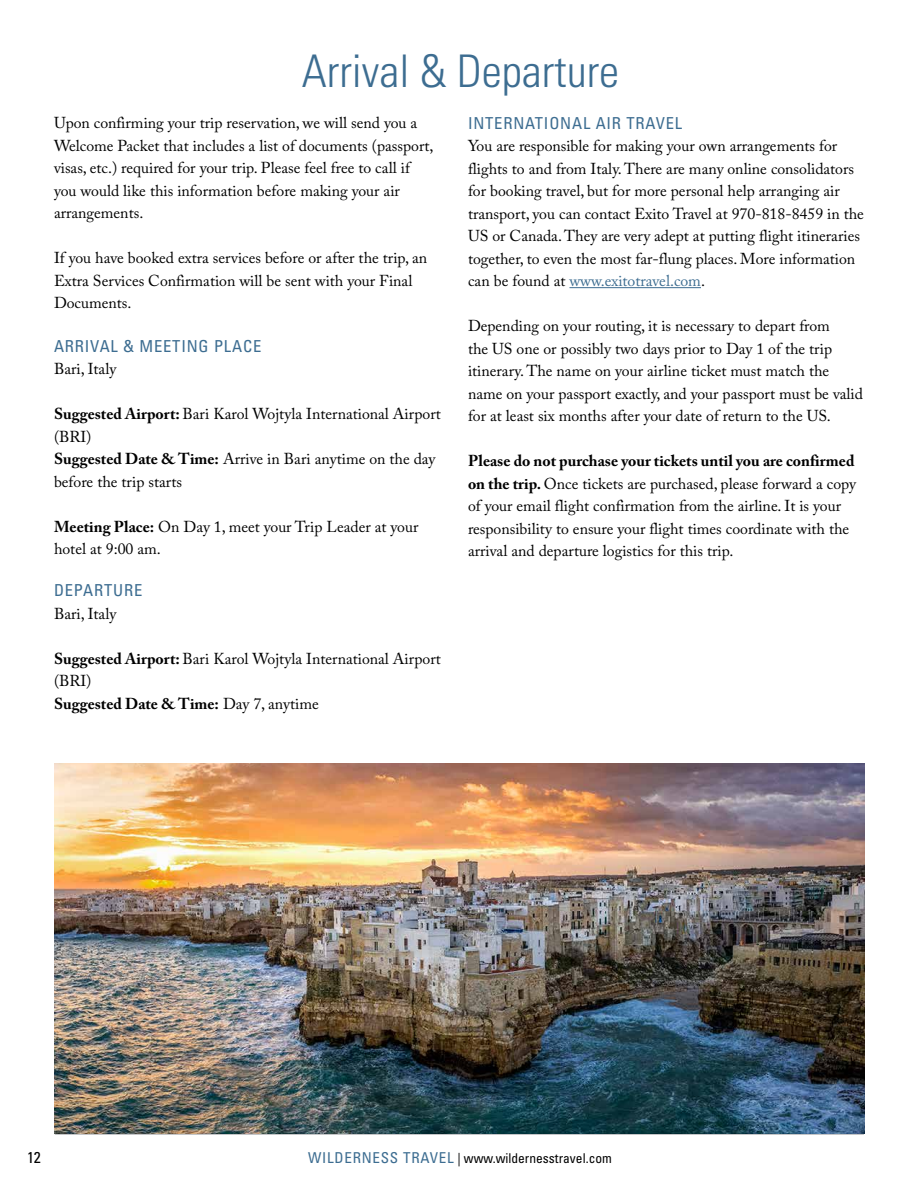
<style>
.page{position:relative;width:918px;height:1188px;background:#fff}
.page>*{position:absolute;margin:0;border:0;box-sizing:border-box;transform-origin:0 0}
.t1{font:300 condensed 45px "Univers LT Std";color:#3d6d91}
.t2{font:condensed 16.5px "Univers LT Std";letter-spacing:.05em;color:#3d6d91}
.t3{font:15.75px/22.5px "Adobe Caslon Pro";color:#000}
.t4{font:condensed 15.75px "Univers LT Std";color:#000}
.t5{font:condensed 13.5px "Univers LT Std";color:#000}
.s1{font-weight:700}
.s2{color:#3d6d91}
.s3{font-size:15px;color:#3d6d91}
</style>
<div class="page">
<hr style="left:55px;top:1134px;width:809px;height:1px;background:#bcbec0">
<hr style="left:569px;top:287px;width:132px;height:1px;background:#3d6d91">
<img style="left:55px;top:764px;width:810px;height:370px">
<h1 class="t1" style="left:302px;top:44px;width:319px">Arrival &amp; Departure</h1>
<p class="t3" style="left:54px;top:112px;width:381px">Upon confirming your trip reservation, we will send you a Welcome Packet that includes a list of documents (passport, visas, etc.) required for your trip. Please feel free to call if you would like this information before making your air arrangements.</p>
<p class="t3" style="left:54px;top:247px;width:375px">If you have booked extra services before or after the trip, an<br>Extra Services Confirmation will be sent with your Final<br>Documents.</p>
<p class="t2" style="left:54px;top:335px;width:209px">ARRIVAL &amp; MEETING PLACE</p>
<p class="t3" style="left:54px;top:358px;width:64px">Bari, Italy</p>
<p class="t3" style="left:54px;top:403px;width:388px"><span class="s1">Suggested Airport:</span> Bari Karol Wojtyla International Airport (BRI)<br><span class="s1">Suggested Date &amp; Time:</span> Arrive in Bari anytime on the day before the trip starts</p>
<p class="t3" style="left:54px;top:515px;width:366px"><span class="s1">Meeting Place:</span> On Day 1, meet your Trip Leader at your hotel at 9:00 am.</p>
<p class="t2" style="left:54px;top:580px;width:90px">DEPARTURE</p>
<p class="t3" style="left:54px;top:602px;width:64px">Bari, Italy</p>
<p class="t3" style="left:54px;top:647px;width:388px"><span class="s1">Suggested Airport:</span> Bari Karol Wojtyla International Airport (BRI)<br><span class="s1">Suggested Date &amp; Time:</span> Day 7, anytime</p>
<p class="t2" style="left:468px;top:112px;width:216px">INTERNATIONAL AIR TRAVEL</p>
<p class="t3" style="left:468px;top:134px;width:398px">You are responsible for making your own arrangements for flights to and from Italy. There are many online consolidators for booking travel, but for more personal help arranging air transport, you can contact Exito Travel at 970-818-8459 in the US or Canada. They are very adept at putting flight itineraries together, to even the most far-flung places. More information can be found at <span class="s2">www.exitotravel.com</span>.</p>
<p class="t3" style="left:468px;top:314px;width:397px">Depending on your routing, it is necessary to depart from<br>the US one or possibly two days prior to Day 1 of the trip itinerary. The name on your airline ticket must match the name on your passport exactly, and your passport must be valid for at least six months after your date of return to the US.</p>
<p class="t3" style="left:468px;top:449px;width:389px"><span class="s1">Please do not purchase your tickets until you are confirmed on the trip.</span> Once tickets are purchased, please forward a copy of your email flight confirmation from the airline. It is your responsibility to ensure your flight times coordinate with the arrival and departure logistics for this trip.</p>
<p class="t4" style="left:27px;top:1148px;width:15px">12</p>
<p class="t5" style="left:308px;top:1150px;width:305px"><span class="s3">WILDERNESS TRAVEL</span> | www.wildernesstravel.com</p>
</div>
